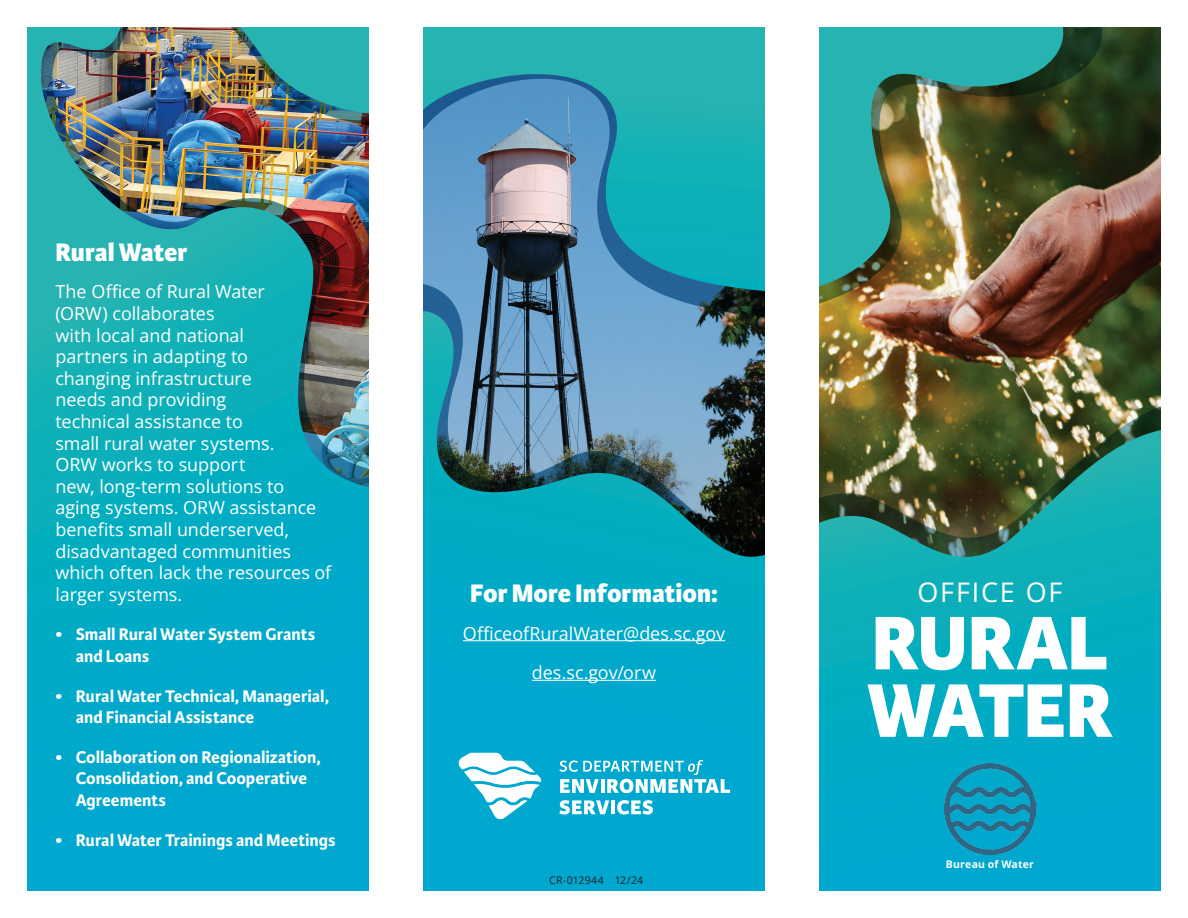
<style>
.page{position:relative;width:1188px;height:918px;background:#fff}
.page>*{position:absolute;margin:0;border:0;box-sizing:border-box;transform-origin:0 0}
.t1{font:800 81px/67.5px "Karmina Sans";letter-spacing:-.01em;color:#fff}
.t2{font:800 27px "Karmina Sans";color:#fff}
.t3{font:27px "Open Sans";letter-spacing:.065em;color:#fff}
.t4{font:18px/21.6px "Open Sans";letter-spacing:-.005em;color:#fff}
.t5{font:700 18px/21.6px "Karmina Sans";color:#fff}
.t6{font:10.5px "Open Sans";letter-spacing:.015em;color:#231f20}
.t7{font:700 10.5px "Open Sans";letter-spacing:.02em;color:#fff}
</style>
<div class="page">
<img style="left:27px;top:27px;width:342px;height:864px">
<img style="left:819px;top:27px;width:342px;height:864px">
<svg style="left:423px;top:291px;width:342px;height:20px;background:#467190"></svg>
<svg style="left:423px;top:311px;width:342px;height:580px;background:#1d9ab6"></svg>
<svg style="left:423px;top:27px;width:342px;height:264px;background:#3b9eb0"></svg>
<hr style="left:463px;top:640px;width:262px;height:1px;background:#fff">
<hr style="left:532px;top:680px;width:124px;height:1px;background:#fff">
<svg style="left:559px;top:760px;width:171px;height:33px"></svg>
<svg style="left:559px;top:800px;width:50px;height:15px"></svg>
<hr style="left:611px;top:800px;width:4px;height:14px;background:#fff">
<svg style="left:617px;top:800px;width:36px;height:15px"></svg>
<svg style="left:458px;top:753px;width:83px;height:67px"></svg>
<img style="left:944px;top:764px;width:92px;height:91px">
<h2 class="t2" style="left:55px;top:236px;width:134px">Rural Water</h2>
<p class="t4" style="left:55px;top:281px;width:277px">The Office of Rural Water<br>(ORW) collaborates<br>with local and national<br>partners in adapting to<br>changing infrastructure<br>needs and providing<br>technical assistance to<br>small rural water systems.<br>ORW works to support<br>new, long-term solutions to aging systems. ORW assistance benefits small underserved, disadvantaged communities which often lack the resources of larger systems.</p>
<p class="t5" style="left:76px;top:624px;width:241px;text-indent:-20px">• Small Rural Water System Grants and Loans</p>
<p class="t5" style="left:76px;top:685px;width:255px;text-indent:-20px">• Rural Water Technical, Managerial, and Financial Assistance</p>
<p class="t5" style="left:76px;top:746px;width:247px;text-indent:-20px">• Collaboration on Regionalization,<br>Consolidation, and Cooperative<br>Agreements</p>
<p class="t5" style="left:55px;top:829px;width:282px">• Rural Water Trainings and Meetings</p>
<h2 class="t2" style="left:470px;top:578px;width:249px">For More Information:</h2>
<p class="t4" style="left:463px;top:613px;width:264px;line-height:39.6px;text-align:center">OfficeofRuralWater@des.sc.gov des.sc.gov/orw</p>
<p class="t6" style="left:549px;top:873px;width:95px">CR-012944 12/24</p>
<h2 class="t3" style="left:917px;top:574px;width:147px">OFFICE OF</h2>
<h1 class="t1" style="left:867px;top:612px;width:247px">RURAL<br>WATER</h1>
<p class="t7" style="left:946px;top:857px;width:90px">Bureau of Water</p>
</div>
